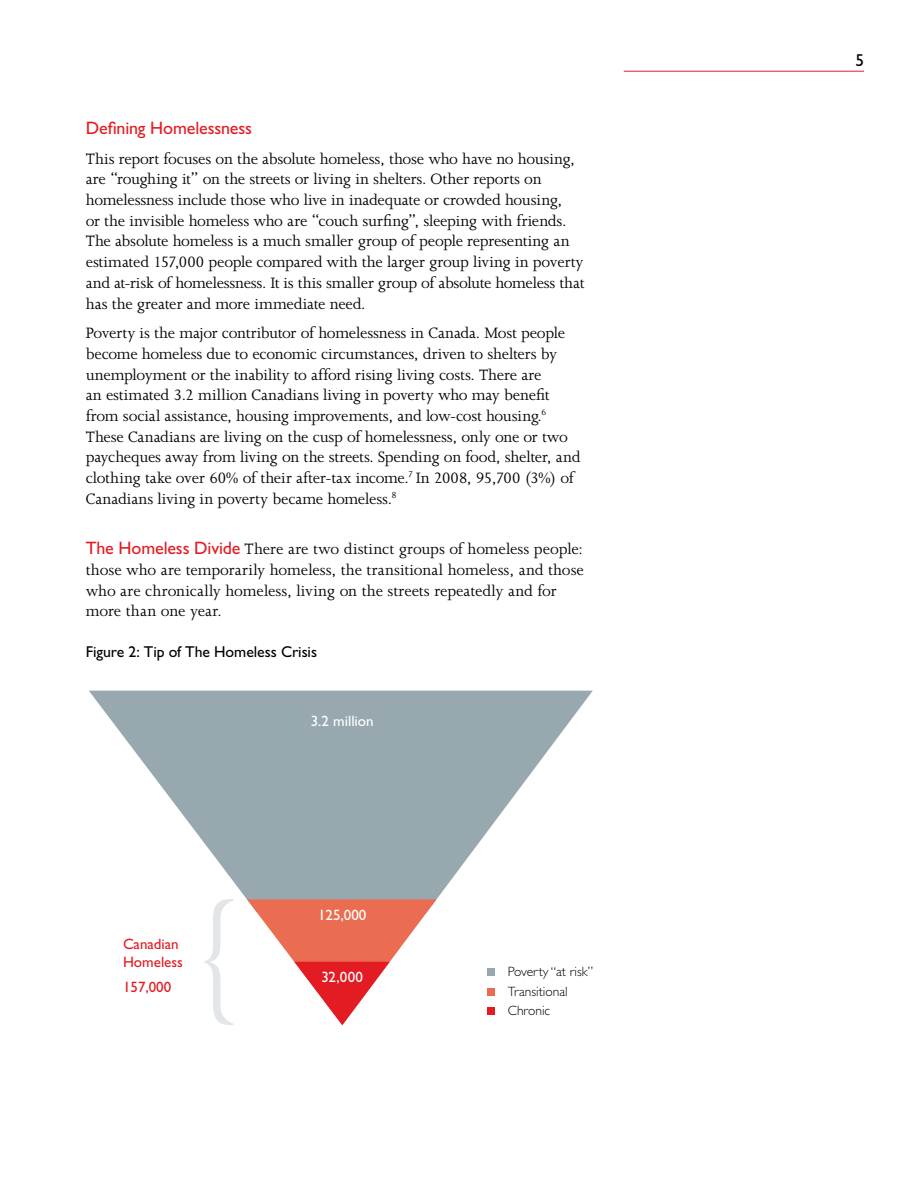
<style>
.page{position:relative;width:918px;height:1188px;background:#fff}
.page>*{position:absolute;margin:0;border:0;box-sizing:border-box;transform-origin:0 0}
.t1{font:18px "Gill Sans Std";letter-spacing:-.01em;color:#e31b23}
.t2{font:17.25px/20.7px "Joanna MT Std";letter-spacing:-.01em;color:#000}
.t3{font:17.25px "Gill Sans Std";color:#000}
.t4{font:15.75px "Gill Sans Std";letter-spacing:-.005em;color:#000}
.t5{font:15px "Gill Sans Std";color:#fff}
.t6{font:15px/18px "Gill Sans Std";color:#e31b23}
.t7{font:300 13.5px/19.5px "Gill Sans Std";color:#000}
.s1{font-family:"Gill Sans Std";font-size:18px;color:#e31b23}
</style>
<div class="page">
<hr style="left:624px;top:71px;width:240px;height:1px;background:#e31b23">
<svg style="left:89px;top:691px;width:504px;height:209px;fill:#98a8af"></svg>
<svg style="left:247px;top:899px;width:189px;height:126px"></svg>
<div style="left:487px;top:969px;width:8px;height:7px;background:#98a8af"></div>
<div style="left:487px;top:988px;width:8px;height:8px;background:#eb6d51"></div>
<div style="left:487px;top:1008px;width:7px;height:7px;background:#e31b23"></div>
<svg style="left:203px;top:899px;width:30px;height:126px"></svg>
<p class="t1" style="left:86px;top:118px;width:168px">Defining Homelessness</p>
<p class="t2" style="left:86px;top:148px;width:500px">This report focuses on the absolute homeless, those who have no housing, are “roughing it” on the streets or living in shelters. Other reports on homelessness include those who live in inadequate or crowded housing,<br>or the invisible homeless who are “couch surfing”, sleeping with friends.<br>The absolute homeless is a much smaller group of people representing an estimated 157,000 people compared with the larger group living in poverty and at-risk of homelessness. It is this smaller group of absolute homeless that has the greater and more immediate need.</p>
<p class="t2" style="left:86px;top:323px;width:496px">Poverty is the major contributor of homelessness in Canada. Most people become homeless due to economic circumstances, driven to shelters by unemployment or the inability to afford rising living costs. There are<br>an estimated 3.2 million Canadians living in poverty who may benefit from social assistance, housing improvements, and low-cost housing.<sup>6<br></sup>These Canadians are living on the cusp of homelessness, only one or two paycheques away from living on the streets. Spending on food, shelter, and clothing take over 60% of their after-tax income.<sup>7</sup> In 2008, 95,700 (3%) of Canadians living in poverty became homeless.<sup>8</sup></p>
<p class="t2" style="left:86px;top:539px;width:500px"><span class="s1">The Homeless Divide</span> There are two distinct groups of homeless people: those who are temporarily homeless, the transitional homeless, and those who are chronically homeless, living on the streets repeatedly and for more than one year.</p>
<p class="t4" style="left:86px;top:643px;width:233px">Figure 2: Tip of The Homeless Crisis</p>
<p class="t5" style="left:311px;top:713px;width:64px">3.2 million</p>
<p class="t6" style="left:123px;top:935px;width:61px">Canadian<br>Homeless</p>
<p class="t6" style="left:123px;top:978px;width:50px">157,000</p>
<p class="t5" style="left:318px;top:907px;width:50px">125,000</p>
<p class="t5" style="left:321px;top:969px;width:43px">32,000</p>
<p class="t7" style="left:508px;top:962px;width:87px">Poverty “at risk”<br>Transitional<br>Chronic</p>
<p class="t3" style="left:855px;top:50px;width:10px">5</p>
</div>
